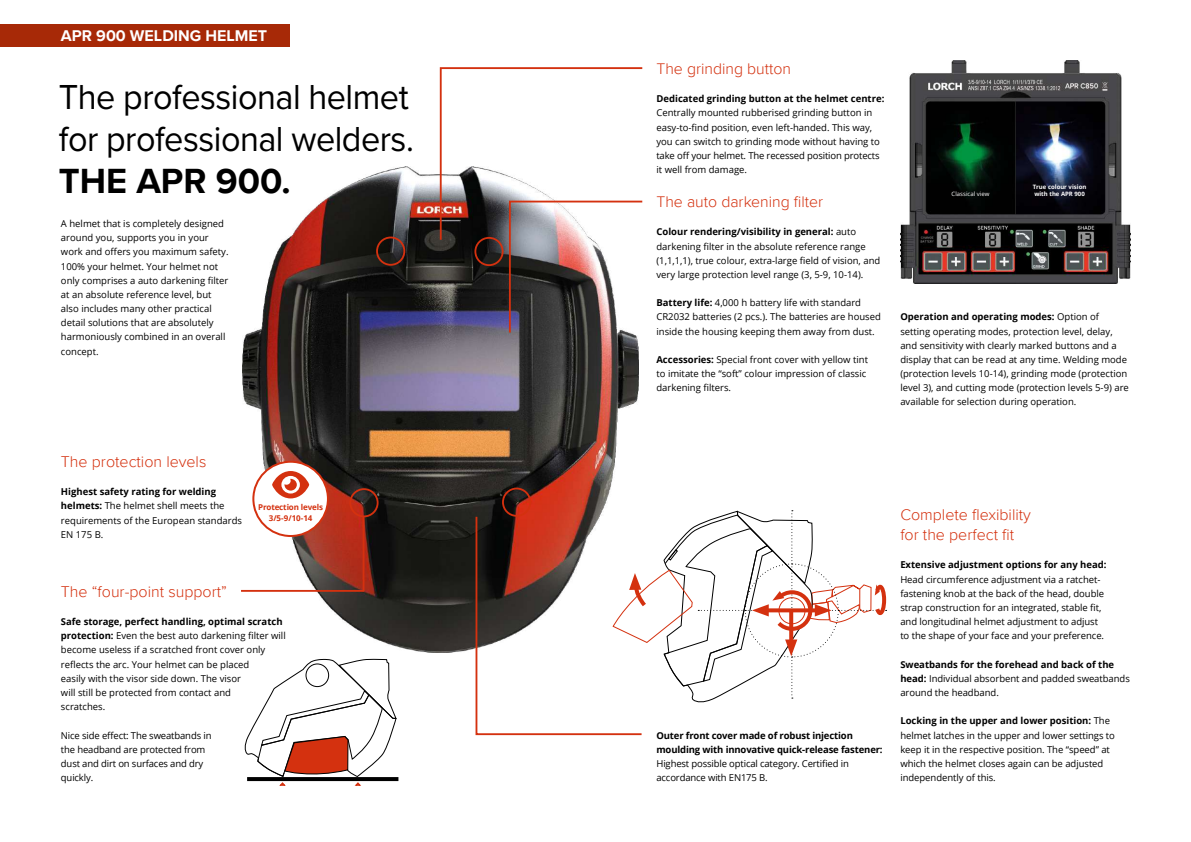
<style>
.page{position:relative;width:1191px;height:842px;background:#fff}
.page>*{position:absolute;margin:0;border:0;box-sizing:border-box;transform-origin:0 0}
.t1{font:36px/42px "Proxima Nova";letter-spacing:-.015em;color:#000;scale:.95 1}
.t2{font:700 36px "Proxima Nova";color:#000}
.t3{font:300 16px/20px "Proxima Nova";color:#d4310f}
.t4{font:700 16px "Proxima Nova";color:#fff}
.t5{font:300 15.8px "Proxima Nova";color:#d4310f}
.t6{font:9.5px/14.2px "Open Sans";color:#000}
.t7{font:700 9.5px/14.2px "Open Sans";letter-spacing:-.015em;color:#000}
.t8{font:700 8px/10.5px "Open Sans";letter-spacing:-.015em;color:#d4310f;text-align:center}
.t9{font:700 6px/7.5px "Open Sans";color:#fff}
.t10{font:6px "Open Sans";color:#fff}
.s1{font-weight:700}
</style>
<div class="page">
<img style="left:900px;top:61px;width:230px;height:223px">
<svg style="left:244px;top:658px;width:153px;height:128px"></svg>
<img style="left:243px;top:166px;width:396px;height:487px">
<svg style="left:474px;top:459px;width:413px;height:277px"></svg>
<div style="left:349px;top:488px;width:29px;height:29px;border:2px solid #d4310f;border-radius:50%"></div>
<div style="left:376px;top:237px;width:29px;height:29px;border:2px solid #d4310f;border-radius:50%"></div>
<div style="left:502px;top:488px;width:29px;height:29px;border:2px solid #d4310f;border-radius:50%"></div>
<svg style="left:241px;top:515px;width:124px;height:78px"></svg>
<svg style="left:439px;top:67px;width:204px;height:267px"></svg>
<div style="left:253px;top:462px;width:75px;height:74px;background:#fff;border-radius:50%"></div>
<div style="left:252px;top:461px;width:77px;height:76px;border:2px solid #d4310f;border-radius:50%"></div>
<svg style="left:272px;top:471px;width:37px;height:27px"></svg>
<div style="left:0;top:24px;width:290px;height:23px;background:#a72907"></div>
<h2 class="t4" style="left:61px;top:23px;width:208px">APR 900 WELDING HELMET</h2>
<h1 class="t1" style="left:59px;top:75px;width:375px">The professional helmet for professional welders.</h1>
<h1 class="t2" style="left:59px;top:154px;width:233px">THE APR 900.</h1>
<p class="t6" style="left:61px;top:216px;width:169px">A helmet that is completely designed around you, supports you in your work and offers you maximum safety.<br>100% your helmet. Your helmet not only comprises a auto darkening filter at an absolute reference level, but also includes many other practical detail solutions that are absolutely harmoniously combined in an overall concept.</p>
<h2 class="t3" style="left:61px;top:451px;width:147px">The protection levels</h2>
<p class="t6" style="left:61px;top:484px;width:183px"><span class="s1">Highest safety rating for welding helmets:</span> The helmet shell meets the requirements of the European standards<br>EN 175 B.</p>
<p class="t8" style="left:258px;top:502px;width:67px">Protection levels<br>3/5-9/10-14</p>
<h2 class="t3" style="left:61px;top:580px;width:167px">The “four-point support”</h2>
<p class="t6" style="left:61px;top:614px;width:226px"><span class="s1">Safe storage, perfect handling, optimal scratch protection:</span> Even the best auto darkening filter will become useless if a scratched front cover only reflects the arc. Your helmet can be placed<br>easily with the visor side down. The visor<br>will still be protected from contact and<br>scratches.</p>
<p class="t6" style="left:61px;top:728px;width:152px">Nice side effect: The sweatbands in the headband are protected from dust and dirt on surfaces and dry quickly.</p>
<h3 class="t5" style="left:656px;top:57px;width:136px">The grinding button</h3>
<p class="t7" style="left:656px;top:91px;width:229px">Dedicated grinding button at the helmet centre:</p>
<p class="t6" style="left:656px;top:106px;width:225px">Centrally mounted rubberised grinding button in easy-to-find position, even left-handed. This way, you can switch to grinding mode without having to take off your helmet. The recessed position protects it well from damage.</p>
<h3 class="t5" style="left:656px;top:190px;width:168px">The auto darkening filter</h3>
<p class="t6" style="left:656px;top:225px;width:225px"><span class="s1">Colour rendering/visibility in general:</span> auto darkening filter in the absolute reference range (1,1,1,1), true colour, extra-large field of vision, and very large protection level range (3, 5-9, 10-14).</p>
<p class="t6" style="left:656px;top:295px;width:226px"><span class="s1">Battery life:</span> 4,000 h battery life with standard<br>CR2032 batteries (2 pcs.). The batteries are housed inside the housing keeping them away from dust.</p>
<p class="t6" style="left:656px;top:352px;width:213px"><span class="s1">Accessories:</span> Special front cover with yellow tint to imitate the “soft” colour impression of classic darkening filters.</p>
<p class="t10" style="left:951px;top:190px;width:39px">Classical view</p>
<p class="t9" style="left:1032px;top:183px;width:55px">True colour vision with the APR 900</p>
<p class="t6" style="left:900px;top:310px;width:230px"><span class="s1">Operation and operating modes:</span> Option of setting operating modes, protection level, delay, and sensitivity with clearly marked buttons and a display that can be read at any time. Welding mode (protection levels 10-14), grinding mode (protection level 3), and cutting mode (protection levels 5-9) are available for selection during operation.</p>
<p class="t7" style="left:656px;top:728px;width:228px">Outer front cover made of robust injection moulding with innovative quick-release fastener:</p>
<p class="t6" style="left:656px;top:756px;width:194px">Highest possible optical category. Certified in accordance with EN175 B.</p>
<h2 class="t3" style="left:900px;top:504px;width:132px">Complete flexibility for the perfect fit</h2>
<p class="t7" style="left:900px;top:558px;width:208px">Extensive adjustment options for any head:</p>
<p class="t6" style="left:900px;top:572px;width:205px">Head circumference adjustment via a ratchet&shy;fastening knob at the back of the head, double strap construction for an integrated, stable fit, and longitudinal helmet adjustment to adjust to the shape of your face and your preference.</p>
<p class="t6" style="left:900px;top:657px;width:231px"><span class="s1">Sweatbands for the forehead and back of the head:</span> Individual absorbent and padded sweatbands around the headband.</p>
<p class="t6" style="left:900px;top:713px;width:216px"><span class="s1">Locking in the upper and lower position:</span> The helmet latches in the upper and lower settings to keep it in the respective position. The “speed” at which the helmet closes again can be adjusted independently of this.</p>
</div>
